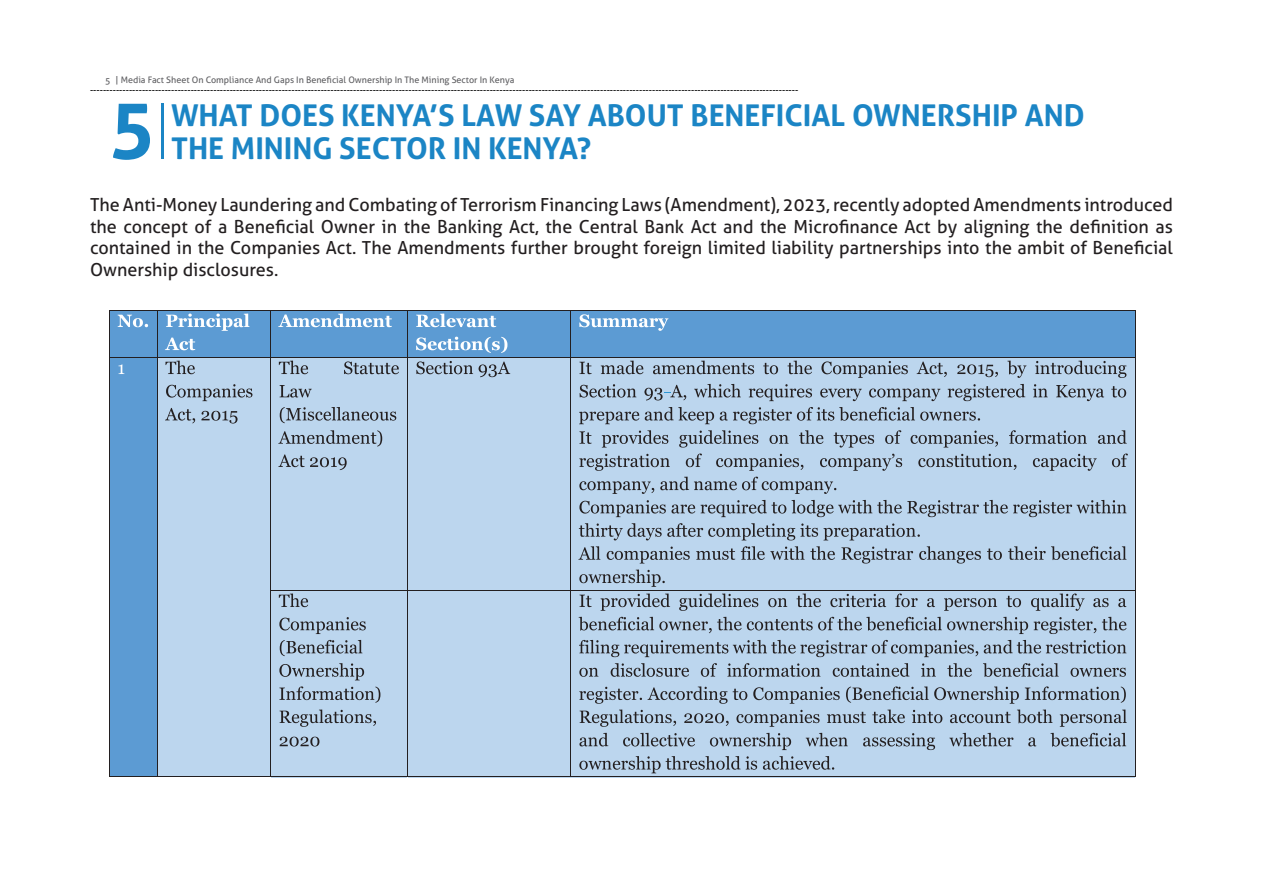
<style>
.page{position:relative;width:1263px;height:893px;background:#fff}
.page>*{position:absolute;margin:0;border:0;box-sizing:border-box;transform-origin:0 0}
.List_Paragraph{font:700 78px "Aller";color:#1b85c5}
.List_Paragraph-2{font:700 30px "Aller";color:#1b85c5}
.t1{font:18px/21.6px "Aller";color:#231f20;text-align:justify}
.Footnote_text{font:9px "Aller";color:#000}
.Footnote_text-2{font:9px "Aller";color:#616164}
</style>
<div class="page">
<div style="left:110px;top:311px;width:47px;height:46px;background:#5c9bd3"></div>
<svg style="left:118px;top:315px;width:30px;height:12px"></svg>
<div style="left:158px;top:311px;width:112px;height:46px;background:#5c9bd3"></div>
<svg style="left:166px;top:314px;width:83px;height:17px"></svg>
<svg style="left:165px;top:338px;width:30px;height:12px"></svg>
<div style="left:271px;top:311px;width:136px;height:46px;background:#5c9bd3"></div>
<svg style="left:278px;top:314px;width:114px;height:13px"></svg>
<div style="left:408px;top:311px;width:162px;height:46px;background:#5c9bd3"></div>
<svg style="left:416px;top:314px;width:80px;height:13px"></svg>
<svg style="left:416px;top:337px;width:91px;height:16px"></svg>
<div style="left:571px;top:311px;width:563px;height:46px;background:#5c9bd3"></div>
<svg style="left:579px;top:314px;width:89px;height:17px"></svg>
<hr style="left:110px;top:310px;width:47px;height:1px;background:#231f20">
<hr style="left:158px;top:310px;width:112px;height:1px;background:#231f20">
<hr style="left:271px;top:310px;width:136px;height:1px;background:#231f20">
<hr style="left:408px;top:310px;width:162px;height:1px;background:#231f20">
<hr style="left:571px;top:310px;width:563px;height:1px;background:#231f20">
<hr style="left:109px;top:311px;width:1px;height:46px;background:#231f20">
<hr style="left:157px;top:311px;width:1px;height:46px;background:#231f20">
<hr style="left:270px;top:311px;width:1px;height:46px;background:#231f20">
<hr style="left:407px;top:311px;width:1px;height:46px;background:#231f20">
<hr style="left:570px;top:311px;width:1px;height:46px;background:#231f20">
<hr style="left:1134px;top:311px;width:1px;height:46px;background:#231f20">
<div style="left:110px;top:358px;width:47px;height:418px;background:#5c9bd3"></div>
<svg style="left:119px;top:364px;width:5px;height:10px"></svg>
<div style="left:158px;top:358px;width:112px;height:418px;background:#bcd6ee"></div>
<svg style="left:165px;top:361px;width:30px;height:13px"></svg>
<svg style="left:166px;top:384px;width:86px;height:17px"></svg>
<svg style="left:165px;top:408px;width:73px;height:16px"></svg>
<div style="left:271px;top:358px;width:136px;height:232px;background:#bcd6ee"></div>
<svg style="left:279px;top:361px;width:120px;height:13px"></svg>
<svg style="left:280px;top:385px;width:32px;height:13px"></svg>
<svg style="left:280px;top:407px;width:116px;height:16px"></svg>
<svg style="left:278px;top:430px;width:104px;height:16px"></svg>
<svg style="left:278px;top:454px;width:69px;height:16px"></svg>
<div style="left:408px;top:358px;width:162px;height:232px;background:#bcd6ee"></div>
<svg style="left:416px;top:361px;width:94px;height:16px"></svg>
<div style="left:571px;top:358px;width:563px;height:232px;background:#bcd6ee"></div>
<svg style="left:579px;top:362px;width:13px;height:12px"></svg>
<svg style="left:601px;top:361px;width:525px;height:17px"></svg>
<svg style="left:580px;top:384px;width:546px;height:17px"></svg>
<svg style="left:579px;top:407px;width:401px;height:17px"></svg>
<svg style="left:579px;top:430px;width:549px;height:41px"></svg>
<svg style="left:579px;top:477px;width:257px;height:17px"></svg>
<svg style="left:579px;top:500px;width:547px;height:17px"></svg>
<svg style="left:579px;top:523px;width:341px;height:17px"></svg>
<svg style="left:578px;top:546px;width:548px;height:17px"></svg>
<svg style="left:579px;top:570px;width:86px;height:17px"></svg>
<hr style="left:110px;top:357px;width:47px;height:1px;background:#231f20">
<hr style="left:158px;top:357px;width:112px;height:1px;background:#231f20">
<hr style="left:271px;top:357px;width:136px;height:1px;background:#231f20">
<hr style="left:408px;top:357px;width:162px;height:1px;background:#231f20">
<hr style="left:571px;top:357px;width:563px;height:1px;background:#231f20">
<hr style="left:109px;top:358px;width:1px;height:232px;background:#231f20">
<hr style="left:157px;top:358px;width:1px;height:232px;background:#231f20">
<hr style="left:270px;top:358px;width:1px;height:232px;background:#231f20">
<hr style="left:407px;top:358px;width:1px;height:232px;background:#231f20">
<hr style="left:570px;top:358px;width:1px;height:232px;background:#231f20">
<hr style="left:1134px;top:358px;width:1px;height:232px;background:#231f20">
<div style="left:271px;top:591px;width:136px;height:185px;background:#bcd6ee"></div>
<svg style="left:279px;top:593px;width:29px;height:14px"></svg>
<svg style="left:279px;top:617px;width:87px;height:17px"></svg>
<svg style="left:280px;top:640px;width:82px;height:16px"></svg>
<svg style="left:279px;top:663px;width:85px;height:17px"></svg>
<svg style="left:279px;top:686px;width:101px;height:17px"></svg>
<svg style="left:280px;top:709px;width:96px;height:18px"></svg>
<svg style="left:280px;top:737px;width:39px;height:9px"></svg>
<div style="left:408px;top:591px;width:162px;height:185px;background:#bcd6ee"></div>
<div style="left:571px;top:591px;width:563px;height:185px;background:#bcd6ee"></div>
<svg style="left:579px;top:595px;width:13px;height:12px"></svg>
<svg style="left:600px;top:593px;width:70px;height:18px"></svg>
<svg style="left:679px;top:593px;width:447px;height:18px"></svg>
<svg style="left:579px;top:617px;width:547px;height:17px"></svg>
<svg style="left:579px;top:640px;width:547px;height:17px"></svg>
<svg style="left:579px;top:663px;width:547px;height:14px"></svg>
<svg style="left:579px;top:686px;width:548px;height:41px"></svg>
<svg style="left:579px;top:733px;width:547px;height:17px"></svg>
<svg style="left:579px;top:756px;width:255px;height:17px"></svg>
<hr style="left:271px;top:590px;width:136px;height:1px;background:#231f20">
<hr style="left:408px;top:590px;width:162px;height:1px;background:#231f20">
<hr style="left:571px;top:590px;width:563px;height:1px;background:#231f20">
<hr style="left:109px;top:591px;width:1px;height:185px;background:#231f20">
<hr style="left:157px;top:591px;width:1px;height:185px;background:#231f20">
<hr style="left:270px;top:591px;width:1px;height:185px;background:#231f20">
<hr style="left:407px;top:591px;width:1px;height:185px;background:#231f20">
<hr style="left:570px;top:591px;width:1px;height:185px;background:#231f20">
<hr style="left:1134px;top:591px;width:1px;height:185px;background:#231f20">
<hr style="left:110px;top:776px;width:47px;height:1px;background:#231f20">
<hr style="left:158px;top:776px;width:112px;height:1px;background:#231f20">
<hr style="left:271px;top:776px;width:136px;height:1px;background:#231f20">
<hr style="left:408px;top:776px;width:162px;height:1px;background:#231f20">
<hr style="left:571px;top:776px;width:563px;height:1px;background:#231f20">
<hr style="left:161px;top:103px;width:3px;height:55px;background:#1b85c5">
<p class="Footnote_text-2" style="left:116px;top:75px;width:400px">| Media Fact Sheet On Compliance And Gaps In Beneficial Ownership In The Mining Sector In Kenya</p>
<p class="Footnote_text" style="left:90px;top:84px;width:710px">--------------------------------------------------------------------------------------------------------------------------------------------------------------------------------------------------------------------------</p>
<p class="List_Paragraph-2" style="left:171px;top:97px;width:915px">WHAT DOES KENYA’S LAW SAY ABOUT BENEFICIAL OWNERSHIP AND</p>
<p class="List_Paragraph-2" style="left:171px;top:130px;width:422px">THE MINING SECTOR IN KENYA?</p>
<p class="Footnote_text-2" style="left:105px;top:75px;width:7px">5</p>
<p class="List_Paragraph" style="left:109px;top:79px;width:48px">5</p>
<p class="t1" style="left:90px;top:194px;width:1084px">The Anti-Money Laundering and Combating of Terrorism Financing Laws (Amendment), 2023, recently adopted Amendments introduced the concept of a Beneficial Owner in the Banking Act, the Central Bank Act and the Microfinance Act by aligning the definition as contained in the Companies Act. The Amendments further brought foreign limited liability partnerships into the ambit of Beneficial Ownership disclosures.</p>
</div>
